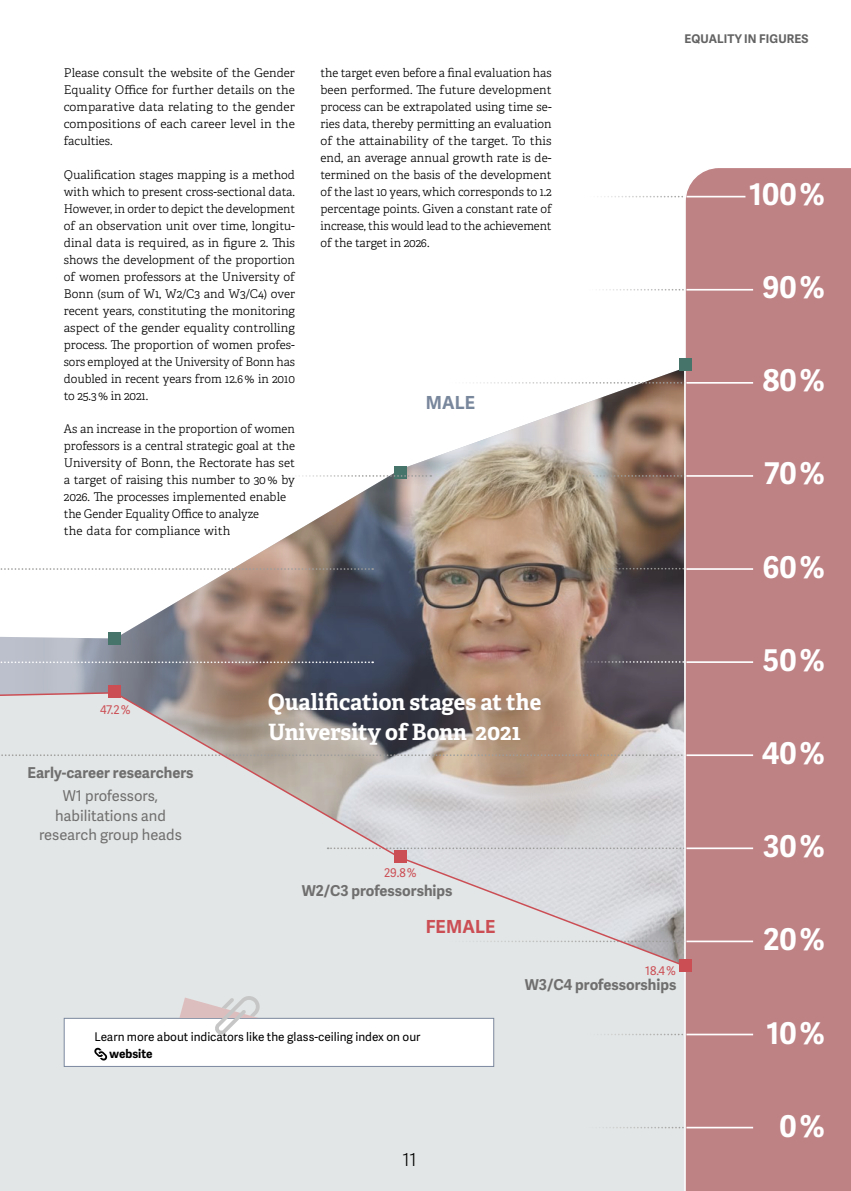
<style>
.page{position:relative;width:851px;height:1191px;background:#fff}
.page>*{position:absolute;margin:0;border:0;box-sizing:border-box;transform-origin:0 0}
.Quellenagaben_bold{font:700 30px "Adelle Sans";color:#fff}
.t1{font:700 22.5px/30px "Adelle";color:#fff}
.t2{font:700 18px "Adelle Sans";letter-spacing:.01em;color:#cb4e55}
.t3{font:700 18px "Adelle Sans";color:#79879d}
.t4{font:300 18px "Adelle Sans";color:#000}
.Quellenagaben_bold-2{font:700 15px "Adelle Sans";color:#706f6f}
.t5{font:15px/19.5px "Adelle Sans";color:#706f6f;text-align:center}
.t6{font:300 12px/17px "Adelle";color:#000;text-align:justify}
.Standard_Infobox{font:12px "Adelle Sans";color:#000}
.t7{font:700 12px "Adelle Sans";letter-spacing:.01em;color:#646363}
.Quellenagaben_bold-3{font:12px "Adelle Sans";color:#cb4e55}
.Standard_Infobox_bol{font:700 12px "Adelle Sans";color:#000}
</style>
<div class="page">
<div style="left:0;top:967px;width:683px;height:224px;background:#e3e6e6"></div>
<img style="left:219px;top:369px;width:464px;height:208px">
<svg style="left:601px;top:196px;width:82px;height:1px"></svg>
<svg style="left:587px;top:1033px;width:96px;height:2px"></svg>
<svg style="left:0;top:568px;width:373px;height:2px"></svg>
<svg style="left:530px;top:475px;width:153px;height:2px"></svg>
<svg style="left:559px;top:568px;width:124px;height:1px"></svg>
<svg style="left:449px;top:382px;width:234px;height:2px"></svg>
<svg style="left:599px;top:289px;width:84px;height:1px"></svg>
<svg style="left:589px;top:1126px;width:94px;height:2px"></svg>
<div style="left:394px;top:466px;width:12px;height:13px;background:#46746b"></div>
<div style="left:683px;top:168px;width:167px;height:1023px;background:#be8285"></div>
<hr style="left:686px;top:196px;width:59px;height:1px;background:#fff">
<hr style="left:686px;top:289px;width:67px;height:1px;background:#fff">
<hr style="left:686px;top:382px;width:67px;height:2px;background:#fff">
<hr style="left:686px;top:475px;width:67px;height:2px;background:#fff">
<hr style="left:686px;top:568px;width:67px;height:2px;background:#fff">
<hr style="left:686px;top:661px;width:67px;height:2px;background:#fff">
<hr style="left:686px;top:754px;width:67px;height:2px;background:#fff">
<hr style="left:686px;top:847px;width:67px;height:2px;background:#fff">
<hr style="left:686px;top:940px;width:67px;height:2px;background:#fff">
<hr style="left:686px;top:1033px;width:67px;height:2px;background:#fff">
<hr style="left:686px;top:1126px;width:67px;height:2px;background:#fff">
<div style="left:679px;top:358px;width:12px;height:13px;background:#46746b"></div>
<div style="left:679px;top:958px;width:12px;height:13px;background:#cb4e55"></div>
<svg style="left:0;top:577px;width:686px;height:390px;background:#bdb7b6"></svg>
<svg style="left:281px;top:475px;width:150px;height:2px"></svg>
<div style="left:64px;top:1018px;width:429px;height:48px;background:#fff"></div>
<svg style="left:94px;top:1047px;width:13px;height:13px"></svg>
<div style="left:64px;top:1018px;width:430px;height:48px;border:1px solid #79879d"></div>
<svg style="left:179px;top:996px;width:81px;height:39px"></svg>
<p class="t6" style="left:64px;top:65px;width:233px">Please consult the website of the Gender Equality Office for further details on the comparative data relating to the gender compositions of each career level in the faculties.</p>
<p class="t6" style="left:64px;top:166px;width:233px">Qualification stages mapping is a method with which to present cross-sectional data.<br>However, in order to depict the development of an observation unit over time, longitu&shy;dinal data is required, as in figure 2. This shows the development of the proportion of women professors at the University of Bonn (sum of W1, W2/C3 and W3/C4) over recent years, constituting the monitoring aspect of the gender equality controlling process. The proportion of women profes&shy;sors employed at the University of Bonn has doubled in recent years from 12.6 % in 2010 to 25.3 % in 2021.</p>
<p class="t6" style="left:64px;top:421px;width:233px;text-align:left">As an increase in the proportion of women professors is a central strategic goal at the University of Bonn, the Rectorate has set a target of raising this number to 30 % by 2026. The processes implemented enable the Gender Equality Office to analyze<br>the data for compliance with</p>
<p class="t6" style="left:320px;top:65px;width:233px">the target even before a final evaluation has been performed. The future development process can be extrapolated using time se&shy;ries data, thereby permitting an evaluation of the attainability of the target. To this end, an average annual growth rate is de&shy;termined on the basis of the development of the last 10 years, which corresponds to 1.2 percentage points. Given a constant rate of increase, this would lead to the achievement of the target in 2026.</p>
<h3 class="t3" style="left:425px;top:391px;width:51px">MALE</h3>
<p class="t7" style="left:684px;top:32px;width:125px">EQUALITY IN FIGURES</p>
<p class="Quellenagaben_bold" style="left:749px;top:176px;width:77px">100 %</p>
<p class="Quellenagaben_bold" style="left:762px;top:269px;width:64px">90 %</p>
<p class="Quellenagaben_bold" style="left:762px;top:362px;width:64px">80 %</p>
<p class="Quellenagaben_bold" style="left:764px;top:455px;width:62px">70 %</p>
<p class="Quellenagaben_bold" style="left:762px;top:549px;width:64px">60 %</p>
<p class="Quellenagaben_bold-3" style="left:100px;top:703px;width:32px">47.2 %</p>
<p class="Quellenagaben_bold-2" style="left:28px;top:763px;width:167px">Early-career researchers</p>
<p class="t5" style="left:39px;top:787px;width:144px">W1 professors, habilitations and research group heads</p>
<p class="t1" style="left:268px;top:687px;width:275px">Qualification stages at the<br>University of Bonn 2021</p>
<p class="Quellenagaben_bold-3" style="left:384px;top:865px;width:34px">29.8 %</p>
<p class="Quellenagaben_bold-2" style="left:302px;top:881px;width:152px">W2/C3 professorships</p>
<h3 class="t2" style="left:425px;top:915px;width:71px">FEMALE</h3>
<p class="Quellenagaben_bold-3" style="left:645px;top:963px;width:32px">18.4 %</p>
<p class="Quellenagaben_bold-2" style="left:524px;top:976px;width:153px">W3/C4 professorships</p>
<p class="Standard_Infobox" style="left:94px;top:1029px;width:327px">Learn more about indicators like the glass-ceiling index on our</p>
<p class="Standard_Infobox_bol" style="left:109px;top:1046px;width:45px">website</p>
<h3 class="t4" style="left:402px;top:1149px;width:16px">11</h3>
<p class="Quellenagaben_bold" style="left:762px;top:642px;width:63px">50 %</p>
<p class="Quellenagaben_bold" style="left:761px;top:735px;width:64px">40 %</p>
<p class="Quellenagaben_bold" style="left:763px;top:828px;width:63px">30 %</p>
<p class="Quellenagaben_bold" style="left:763px;top:921px;width:63px">20 %</p>
<p class="Quellenagaben_bold" style="left:766px;top:1015px;width:60px">10 %</p>
<p class="Quellenagaben_bold" style="left:779px;top:1108px;width:47px">0 %</p>
</div>
